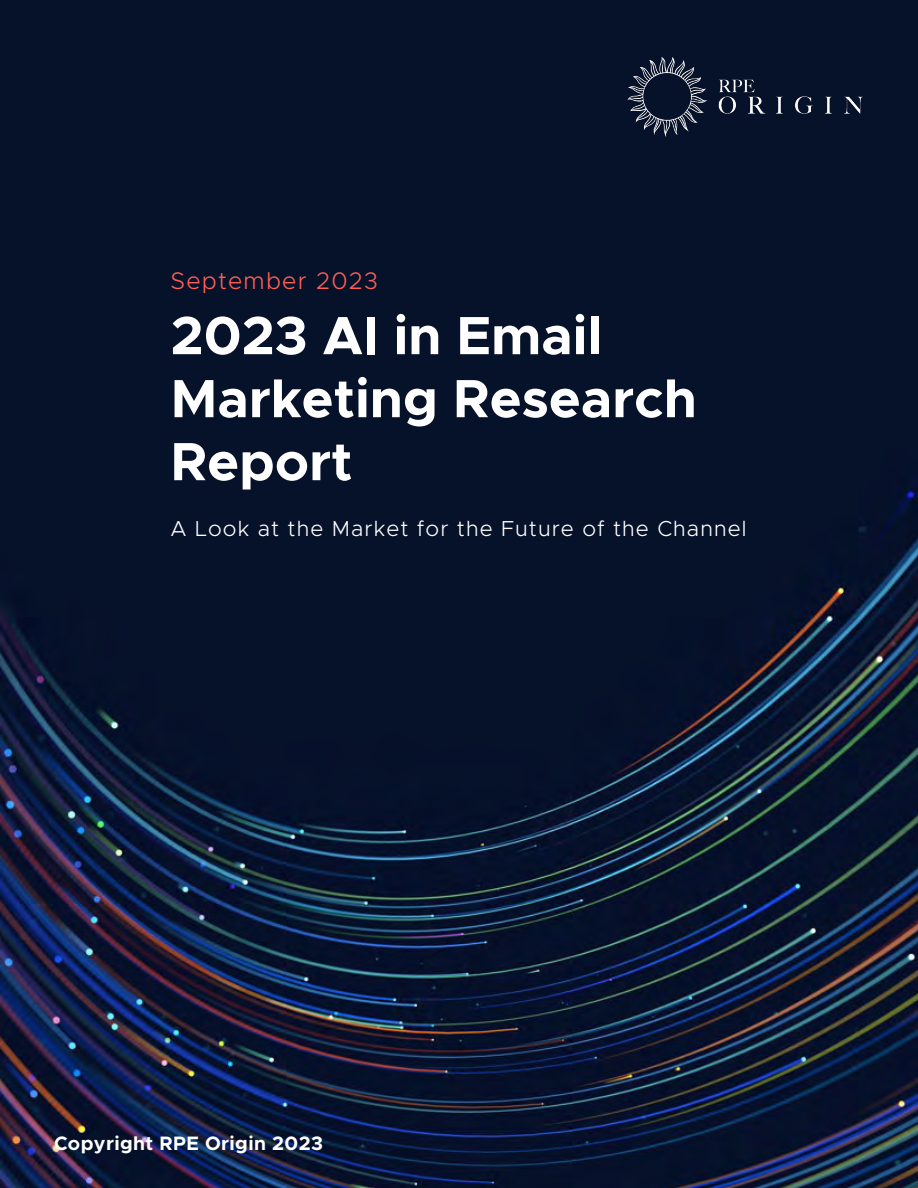
<style>
.page{position:relative;width:918px;height:1188px;background:#fff}
.page>*{position:absolute;margin:0;border:0;box-sizing:border-box;transform-origin:0 0}
.t1{font:700 54px/63px "Metropolis";color:#fff}
.t2{font:300 24px "Metropolis";letter-spacing:.05em;color:#fe5f55}
.t3{font:300 21.75px "Metropolis";letter-spacing:.05em;color:#fff}
.t4{font:700 19.5px "Metropolis";letter-spacing:.02em;color:#fff}
</style>
<div class="page">
<img style="left:0;top:0;width:918px;height:1188px">
<img style="left:599px;top:46px;width:295px;height:98px">
<p class="t2" style="left:171px;top:266px;width:209px">September 2023</p>
<h1 class="t1" style="left:171px;top:304px;width:528px">2023 AI in Email<br>Marketing Research<br>Report</h1>
<p class="t3" style="left:171px;top:515px;width:577px">A Look at the Market for the Future of the Channel</p>
<p class="t4" style="left:54px;top:1130px;width:270px">Copyright RPE Origin 2023</p>
</div>
